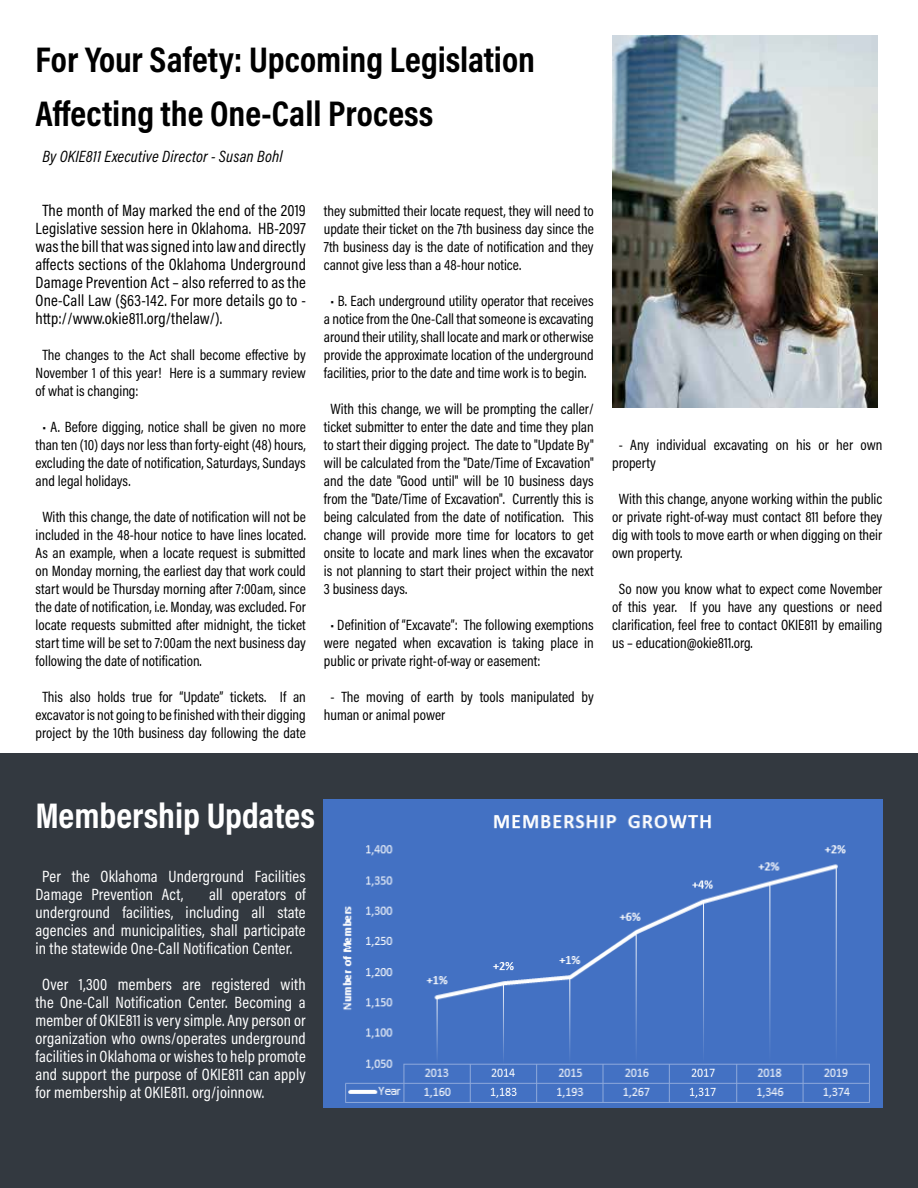
<style>
.page{position:relative;width:918px;height:1188px;background:#fff}
.page>*{position:absolute;margin:0;border:0;box-sizing:border-box;transform-origin:0 0}
.t1{font:700 36px/54px "Acumin Pro Cond";color:#000}
.t2{font:700 36px "Acumin Pro Cond";color:#fff}
.t3{font:16.5px/18px "Acumin Pro Cond";letter-spacing:.01em;color:#fff;text-align:justify}
.t4{font:16.5px/18px "Acumin Pro Cond";letter-spacing:.01em;color:#000;text-align:justify}
.t5{font:italic 16.5px "Acumin Pro Cond";letter-spacing:.01em;color:#000}
.t6{font:15px/18px "Acumin Pro Cond";color:#000;text-align:justify}
</style>
<div class="page">
<div style="left:0;top:754px;width:918px;height:434px;background:#333940"></div>
<img style="left:612px;top:36px;width:266px;height:372px">
<img style="left:324px;top:800px;width:558px;height:307px">
<h1 class="t1" style="left:36px;top:32px;width:501px">For Your Safety: Upcoming Legislation<br>Affecting the One-Call Process</h1>
<p class="t5" style="left:42px;top:146px;width:242px">By OKIE811 Executive Director - Susan Bohl</p>
<p class="t4" style="left:36px;top:201px;width:272px;text-indent:7px">The month of May marked the end of the 2019<br>Legislative session here in Oklahoma. HB-2097 was the bill that was signed into law and directly affects sections of the Oklahoma Underground Damage Prevention Act – also referred to as the One-Call Law (§63-142. For more details go to - http://www.okie811.org/thelaw/).</p>
<p class="t6" style="left:36px;top:346px;width:272px;text-indent:7px">The changes to the Act shall become effective by November 1 of this year! Here is a summary review of what is changing:</p>
<p class="t6" style="left:36px;top:418px;width:272px;text-indent:7px">• A. Before digging, notice shall be given no more than ten (10) days nor less than forty-eight (48) hours, excluding the date of notification, Saturdays, Sundays and legal holidays.</p>
<p class="t6" style="left:36px;top:508px;width:272px;text-indent:7px">With this change, the date of notification will not be included in the 48-hour notice to have lines located.<br>As an example, when a locate request is submitted on Monday morning, the earliest day that work could start would be Thursday morning after 7:00am, since the date of notification, i.e. Monday, was excluded. For locate requests submitted after midnight, the ticket start time will be set to 7:00am the next business day following the date of notification.</p>
<p class="t6" style="left:36px;top:688px;width:272px;text-align:center">This also holds true for “Update” tickets. If an excavator is not going to be finished with their digging project by the 10th business day following the date</p>
<p class="t6" style="left:324px;top:202px;width:271px">they submitted their locate request, they will need to update their ticket on the 7th business day since the 7th business day is the date of notification and they cannot give less than a 48-hour notice.</p>
<p class="t6" style="left:324px;top:292px;width:271px;text-align:center">• B. Each underground utility operator that receives a notice from the One-Call that someone is excavating around their utility, shall locate and mark or otherwise provide the approximate location of the underground facilities, prior to the date and time work is to begin.</p>
<p class="t6" style="left:324px;top:400px;width:271px;text-indent:7px">With this change, we will be prompting the caller/ ticket submitter to enter the date and time they plan to start their digging project. The date to "Update By" will be calculated from the "Date/Time of Excavation" and the date "Good until" will be 10 business days from the "Date/Time of Excavation". Currently this is being calculated from the date of notification. This change will provide more time for locators to get onsite to locate and mark lines when the excavator is not planning to start their project within the next 3 business days.</p>
<p class="t6" style="left:324px;top:616px;width:271px;text-indent:7px">• Definition of “Excavate”: The following exemptions were negated when excavation is taking place in public or private right-of-way or easement:</p>
<p class="t6" style="left:324px;top:688px;width:271px;text-indent:7px">- The moving of earth by tools manipulated by human or animal power</p>
<p class="t6" style="left:612px;top:436px;width:272px;text-indent:7px">- Any individual excavating on his or her own property</p>
<p class="t6" style="left:612px;top:490px;width:272px;text-indent:7px">With this change, anyone working within the public or private right-of-way must contact 811 before they dig with tools to move earth or when digging on their own property.</p>
<p class="t6" style="left:612px;top:580px;width:272px;text-indent:7px">So now you know what to expect come November of this year. If you have any questions or need clarification, feel free to contact OKIE811 by emailing us – education@okie811.org.</p>
<h1 class="t2" style="left:35px;top:792px;width:281px">Membership Updates</h1>
<p class="t3" style="left:35px;top:867px;width:272px;text-indent:7px">Per the Oklahoma Underground Facilities<br>Damage Prevention Act,</p>
<p class="t3" style="left:35px;top:885px;width:272px;text-indent:174px">all operators of underground facilities, including all state agencies and municipalities, shall participate in the statewide One-Call Notification Center.</p>
<p class="t3" style="left:35px;top:975px;width:272px;text-indent:7px">Over 1,300 members are registered with the One-Call Notification Center. Becoming a member of OKIE811 is very simple. Any person or organization who owns/operates underground facilities in Oklahoma or wishes to help promote and support the purpose of OKIE811 can apply for membership at OKIE811. org/joinnow.</p>
</div>
